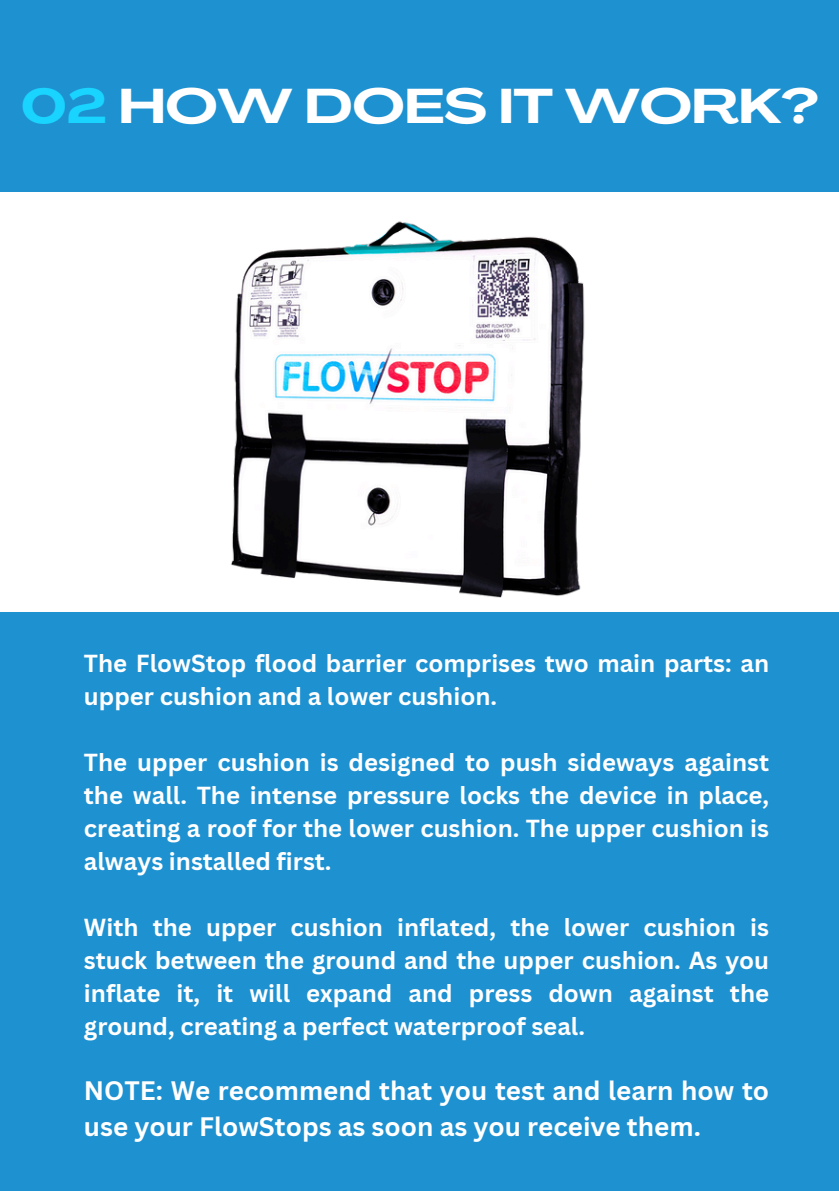
<style>
.page{position:relative;width:839px;height:1191px;background:#fff}
.page>*{position:absolute;margin:0;border:0;box-sizing:border-box;transform-origin:0 0}
.t1{font:700 48px "Agrandir Grand";color:#fff}
.t2{font:700 26px/36px "Canva Sans";color:#fff}
.t3{font:700 24px/33px "Canva Sans";color:#fff;text-align:justify}
.s1{color:#19d4fe}
</style>
<div class="page">
<div style="left:0;top:0;width:838px;height:1191px;background:#1e91d1"></div>
<div style="left:0;top:192px;width:838px;height:420px;background:#fff"></div>
<img style="left:231px;top:221px;width:354px;height:377px">
<h1 class="t1" style="left:21px;top:87px;width:799px"><span class="s1">02</span> HOW DOES IT WORK?</h1>
<p class="t3" style="left:84px;top:646px;width:686px">The FlowStop flood barrier comprises two main parts: an upper cushion and a lower cushion.</p>
<p class="t3" style="left:84px;top:745px;width:686px">The upper cushion is designed to push sideways against the wall. The intense pressure locks the device in place, creating a roof for the lower cushion. The upper cushion is always installed first.</p>
<p class="t3" style="left:84px;top:910px;width:686px">With the upper cushion inflated, the lower cushion is stuck between the ground and the upper cushion. As you inflate it, it will expand and press down against the ground, creating a perfect waterproof seal.</p>
<p class="t2" style="left:84px;top:1072px;width:686px">NOTE: We recommend that you test and learn how to use your FlowStops as soon as you receive them.</p>
</div>
